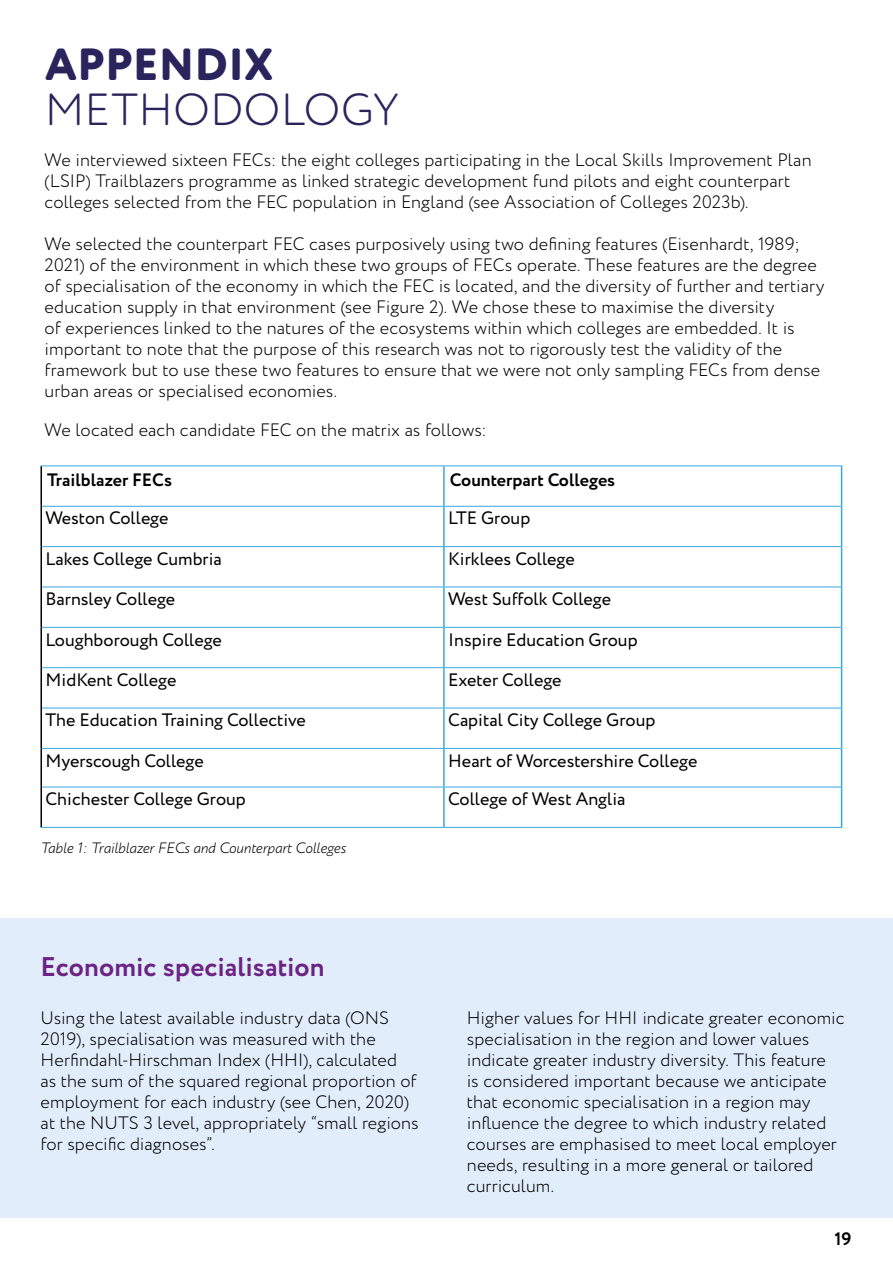
<style>
.page{position:relative;width:893px;height:1263px;background:#fff}
.page>*{position:absolute;margin:0;border:0;box-sizing:border-box;transform-origin:0 0}
.t1{font:300 45px "Circe Rounded";letter-spacing:.005em;color:#2a245c}
.t2{font:800 45px "Circe Rounded";color:#2a245c}
.t3{font:700 27px "Circe";letter-spacing:.005em;color:#6c2383}
.t4{font:300 18px/21px "Circe";letter-spacing:.005em;color:#000}
.t5{font:18px "Circe";color:#000}
.t6{font:700 18px "Circe";color:#000}
.t7{font:italic 300 15px "Circe";color:#000}
</style>
<div class="page">
<svg style="left:42px;top:547px;width:401px;height:280px"></svg>
<hr style="left:40px;top:465px;width:404px;height:1px;background:#3aa7df">
<hr style="left:42px;top:506px;width:402px;height:1px;background:#3aa7df">
<hr style="left:42px;top:546px;width:402px;height:1px;background:#3aa7df">
<hr style="left:42px;top:587px;width:402px;height:1px;background:#3aa7df">
<hr style="left:42px;top:627px;width:402px;height:1px;background:#3aa7df">
<hr style="left:42px;top:667px;width:402px;height:1px;background:#3aa7df">
<hr style="left:42px;top:708px;width:402px;height:1px;background:#3aa7df">
<hr style="left:42px;top:748px;width:402px;height:1px;background:#3aa7df">
<hr style="left:42px;top:787px;width:402px;height:1px;background:#3aa7df">
<hr style="left:40px;top:827px;width:404px;height:1px;background:#3aa7df">
<hr style="left:40px;top:466px;width:2px;height:40px;background:#000">
<hr style="left:40px;top:506px;width:2px;height:41px;background:#000">
<hr style="left:40px;top:547px;width:2px;height:40px;background:#000">
<hr style="left:40px;top:587px;width:2px;height:40px;background:#000">
<hr style="left:40px;top:627px;width:2px;height:41px;background:#000">
<hr style="left:40px;top:668px;width:2px;height:40px;background:#000">
<hr style="left:40px;top:708px;width:2px;height:40px;background:#000">
<hr style="left:40px;top:748px;width:2px;height:39px;background:#000">
<hr style="left:40px;top:787px;width:2px;height:40px;background:#000">
<hr style="left:444px;top:465px;width:398px;height:1px;background:#3aa7df">
<hr style="left:444px;top:506px;width:397px;height:1px;background:#3aa7df">
<hr style="left:444px;top:546px;width:397px;height:1px;background:#3aa7df">
<hr style="left:444px;top:587px;width:397px;height:1px;background:#3aa7df">
<hr style="left:444px;top:627px;width:397px;height:1px;background:#3aa7df">
<hr style="left:444px;top:667px;width:397px;height:1px;background:#3aa7df">
<hr style="left:444px;top:708px;width:397px;height:1px;background:#3aa7df">
<hr style="left:444px;top:748px;width:397px;height:1px;background:#3aa7df">
<hr style="left:444px;top:787px;width:397px;height:1px;background:#3aa7df">
<hr style="left:444px;top:827px;width:398px;height:1px;background:#3aa7df">
<hr style="left:443px;top:466px;width:2px;height:40px;background:#3aa7df">
<hr style="left:841px;top:466px;width:1px;height:40px;background:#3aa7df">
<hr style="left:443px;top:507px;width:2px;height:39px;background:#3aa7df">
<hr style="left:841px;top:506px;width:1px;height:41px;background:#3aa7df">
<hr style="left:443px;top:547px;width:2px;height:40px;background:#3aa7df">
<hr style="left:841px;top:547px;width:1px;height:40px;background:#3aa7df">
<hr style="left:443px;top:587px;width:2px;height:40px;background:#3aa7df">
<hr style="left:841px;top:587px;width:1px;height:40px;background:#3aa7df">
<hr style="left:443px;top:628px;width:2px;height:39px;background:#3aa7df">
<hr style="left:841px;top:627px;width:1px;height:41px;background:#3aa7df">
<hr style="left:443px;top:668px;width:2px;height:40px;background:#3aa7df">
<hr style="left:841px;top:668px;width:1px;height:40px;background:#3aa7df">
<hr style="left:443px;top:708px;width:2px;height:40px;background:#3aa7df">
<hr style="left:841px;top:708px;width:1px;height:40px;background:#3aa7df">
<hr style="left:443px;top:749px;width:2px;height:38px;background:#3aa7df">
<hr style="left:841px;top:748px;width:1px;height:39px;background:#3aa7df">
<hr style="left:443px;top:787px;width:2px;height:40px;background:#3aa7df">
<hr style="left:841px;top:787px;width:1px;height:40px;background:#3aa7df">
<div style="left:0;top:918px;width:893px;height:299px;background:#e1edfa"></div>
<h1 class="t2" style="left:45px;top:37px;width:230px">APPENDIX</h1>
<h1 class="t1" style="left:45px;top:84px;width:356px">METHODOLOGY</h1>
<p class="t4" style="left:45px;top:150px;width:768px">We interviewed sixteen FECs: the eight colleges participating in the Local Skills Improvement Plan (LSIP) Trailblazers programme as linked strategic development fund pilots and eight counterpart colleges selected from the FEC population in England (see Association of Colleges 2023b).</p>
<p class="t4" style="left:45px;top:234px;width:781px">We selected the counterpart FEC cases purposively using two defining features (Eisenhardt, 1989; 2021) of the environment in which these two groups of FECs operate. These features are the degree of specialisation of the economy in which the FEC is located, and the diversity of further and tertiary education supply in that environment (see Figure 2). We chose these to maximise the diversity<br>of experiences linked to the natures of the ecosystems within which colleges are embedded. It is important to note that the purpose of this research was not to rigorously test the validity of the framework but to use these two features to ensure that we were not only sampling FECs from dense urban areas or specialised economies.</p>
<p class="t4" style="left:45px;top:420px;width:444px">We located each candidate FEC on the matrix as follows:</p>
<p class="t6" style="left:47px;top:468px;width:126px">Trailblazer FECs</p>
<p class="t6" style="left:450px;top:468px;width:167px">Counterpart Colleges</p>
<p class="t5" style="left:46px;top:506px;width:125px">Weston College</p>
<p class="t5" style="left:448px;top:506px;width:84px">LTE Group</p>
<p class="t5" style="left:46px;top:547px;width:178px">Lakes College Cumbria</p>
<p class="t5" style="left:448px;top:547px;width:128px">Kirklees College</p>
<p class="t5" style="left:46px;top:587px;width:131px">Barnsley College</p>
<p class="t5" style="left:448px;top:587px;width:164px">West Suffolk College</p>
<p class="t5" style="left:46px;top:627px;width:178px">Loughborough College</p>
<p class="t5" style="left:448px;top:627px;width:191px">Inspire Education Group</p>
<p class="t5" style="left:46px;top:668px;width:132px">MidKent College</p>
<p class="t5" style="left:448px;top:668px;width:115px">Exeter College</p>
<p class="t5" style="left:46px;top:708px;width:262px">The Education Training Collective</p>
<p class="t5" style="left:448px;top:708px;width:209px">Capital City College Group</p>
<p class="t5" style="left:46px;top:748px;width:160px">Myerscough College</p>
<p class="t5" style="left:448px;top:748px;width:251px">Heart of Worcestershire College</p>
<p class="t5" style="left:46px;top:787px;width:202px">Chichester College Group</p>
<p class="t5" style="left:448px;top:787px;width:179px">College of West Anglia</p>
<p class="t7" style="left:40px;top:838px;width:307px">Table 1: Trailblazer FECs and Counterpart Colleges</p>
<h2 class="t3" style="left:40px;top:948px;width:286px">Economic specialisation</h2>
<p class="t4" style="left:41px;top:1007px;width:379px">Using the latest available industry data (ONS 2019), specialisation was measured with the Herfindahl-Hirschman Index (HHI), calculated<br>as the sum of the squared regional proportion of employment for each industry (see Chen, 2020) at the NUTS 3 level, appropriately “small regions for specific diagnoses”.</p>
<p class="t4" style="left:467px;top:1007px;width:379px">Higher values for HHI indicate greater economic specialisation in the region and lower values indicate greater industry diversity. This feature<br>is considered important because we anticipate that economic specialisation in a region may influence the degree to which industry related courses are emphasised to meet local employer needs, resulting in a more general or tailored curriculum.</p>
<p class="t6" style="left:834px;top:1227px;width:18px">19</p>
</div>
